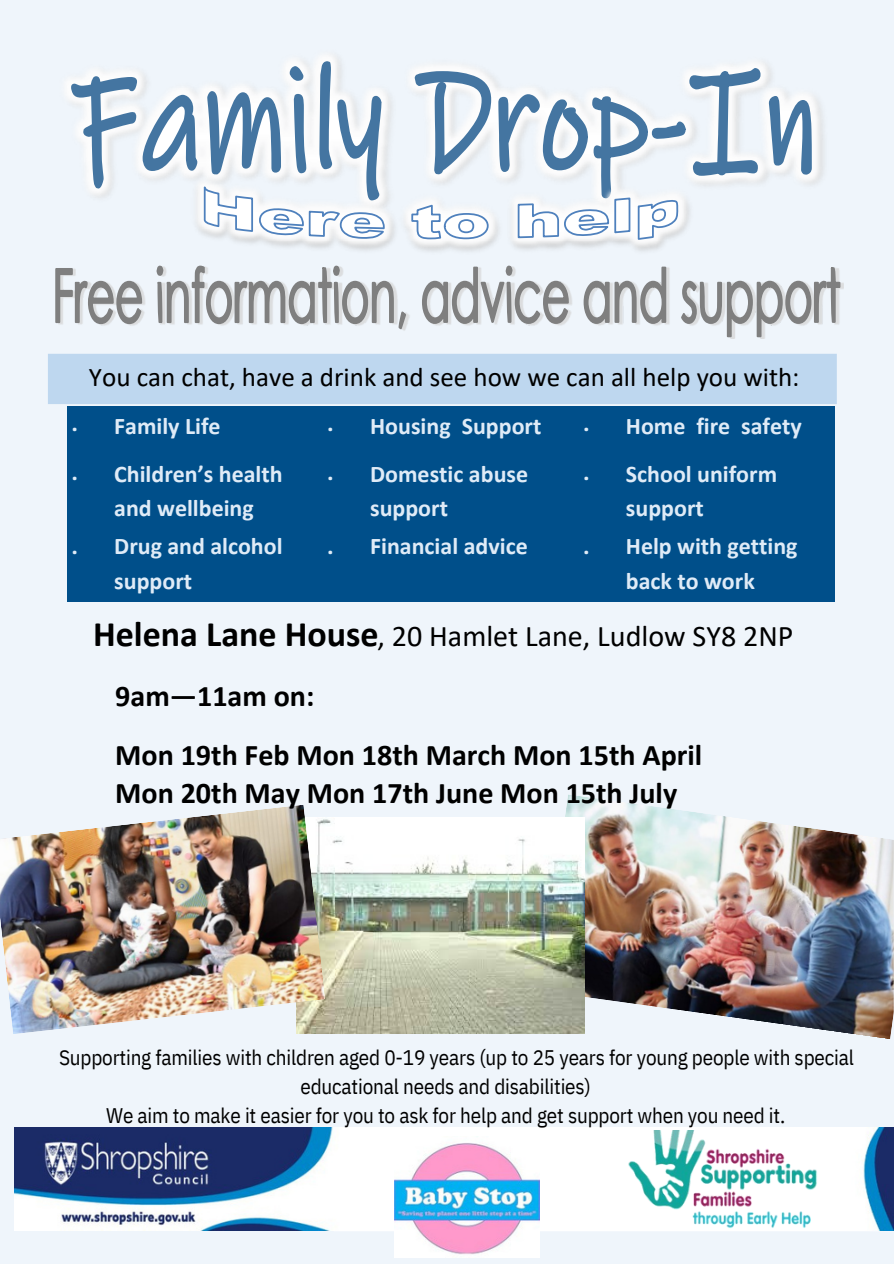
<style>
.page{position:relative;width:894px;height:1264px;background:#fff}
.page>*{position:absolute;margin:0;border:0;box-sizing:border-box;transform-origin:0 0}
.t1{font:700 36px "Calibri";color:#000}
.t2{font:700 30px/59.7px "Calibri";color:#000}
.t3{font:30px "Calibri";color:#000}
.t4{font:27px "Calibri";color:#000}
.t5{font:700 24px/48.3px "Calibri";color:#dfebf7}
.t6{font:21px/29.2px "IBM Plex Sans Cond";letter-spacing:-.01em;color:#000}
.t7{font:15px "IBM Plex Sans";color:#dfebf7}
</style>
<div class="page">
<div style="left:0;top:0;width:893px;height:1263px;background:#eff5fb"></div>
<div style="left:49px;top:355px;width:786px;height:47px;background:#bed7ef"></div>
<div style="left:48px;top:354px;width:788px;height:50px;border:3px solid #bed7ef"></div>
<img style="left:67px;top:57px;width:757px;height:128px">
<div style="left:335px;top:1128px;width:557px;height:101px;background:#fff"></div>
<div style="left:333px;top:1126px;width:560px;height:105px;border:3px solid #fff"></div>
<img style="left:15px;top:1126px;width:328px;height:104px">
<img style="left:844px;top:1126px;width:49px;height:104px">
<img style="left:625px;top:1130px;width:224px;height:98px">
<img style="left:101px;top:267px;width:741px;height:72px">
<svg style="left:55px;top:267px;width:88px;height:58px"></svg>
<svg style="left:155px;top:265px;width:252px;height:66px"></svg>
<svg style="left:421px;top:265px;width:148px;height:60px"></svg>
<svg style="left:582px;top:266px;width:85px;height:59px"></svg>
<svg style="left:679px;top:267px;width:162px;height:71px"></svg>
<img style="left:540px;top:795px;width:353px;height:244px">
<img style="left:233px;top:171px;width:432px;height:81px">
<svg style="left:70px;top:60px;width:316px;height:180px"></svg>
<svg style="left:410px;top:67px;width:402px;height:174px"></svg>
<img style="left:325px;top:817px;width:259px;height:216px">
<img style="left:0;top:805px;width:325px;height:229px">
<div style="left:67px;top:406px;width:256px;height:49px;background:#004f8a"></div>
<div style="left:323px;top:406px;width:256px;height:49px;background:#004f8a"></div>
<div style="left:579px;top:406px;width:255px;height:49px;background:#004f8a"></div>
<div style="left:67px;top:455px;width:256px;height:74px;background:#004f8a"></div>
<div style="left:323px;top:455px;width:256px;height:74px;background:#004f8a"></div>
<div style="left:579px;top:455px;width:255px;height:74px;background:#004f8a"></div>
<div style="left:67px;top:529px;width:256px;height:73px;background:#004f8a"></div>
<div style="left:323px;top:529px;width:256px;height:73px;background:#004f8a"></div>
<div style="left:579px;top:529px;width:255px;height:73px;background:#004f8a"></div>
<img style="left:394px;top:1143px;width:145px;height:114px">
<p class="t4" style="left:89px;top:366px;width:711px">You can chat, have a drink and see how we can all help you with:</p>
<p class="t7" style="left:72px;top:418px;width:7px">•</p>
<h4 class="t7" style="left:72px;top:467px;width:7px">•</h4>
<p class="t7" style="left:72px;top:541px;width:7px">•</p>
<h4 class="t5" style="left:114px;top:403px;width:170px">Family Life<br>Children’s health</h4>
<h4 class="t5" style="left:114px;top:490px;width:170px;line-height:38.2px">and wellbeing<br>Drug and alcohol</h4>
<h4 class="t5" style="left:114px;top:559px;width:79px">support</h4>
<p class="t7" style="left:327px;top:418px;width:7px">•</p>
<p class="t7" style="left:327px;top:467px;width:7px">•</p>
<h4 class="t7" style="left:327px;top:541px;width:7px">•</h4>
<h1 class="t5" style="left:370px;top:403px;width:173px">Housing Support<br>Domestic abuse</h1>
<h1 class="t5" style="left:370px;top:490px;width:159px;line-height:38.2px">support<br>Financial advice</h1>
<p class="t7" style="left:583px;top:418px;width:7px">•</p>
<p class="t7" style="left:583px;top:467px;width:7px">•</p>
<p class="t7" style="left:583px;top:541px;width:7px">•</p>
<h2 class="t5" style="left:625px;top:403px;width:177px">Home fire safety<br>School uniform</h2>
<h2 class="t5" style="left:625px;top:490px;width:173px;line-height:38.2px">support<br>Help with getting</h2>
<h2 class="t5" style="left:625px;top:559px;width:130px">back to work</h2>
<p class="t1" style="left:93px;top:619px;width:287px">Helena Lane House</p>
<p class="t3" style="left:377px;top:623px;width:417px">, 20 Hamlet Lane, Ludlow SY8 2NP</p>
<p class="t2" style="left:115px;top:668px;width:588px">9am—11am on:<br>Mon 19th Feb Mon 18th March Mon 15th April</p>
<p class="t2" style="left:115px;top:765px;width:563px">Mon 20th May Mon 17th June Mon 15th July</p>
<h3 class="t6" style="left:300px;top:1042px;width:555px;text-indent:-241px">Supporting families with children aged 0-19 years (up to 25 years for young people with special educational needs and disabilities)</h3>
<p class="t6" style="left:106px;top:1100px;width:680px">We aim to make it easier for you to ask for help and get support when you need it.</p>
</div>
